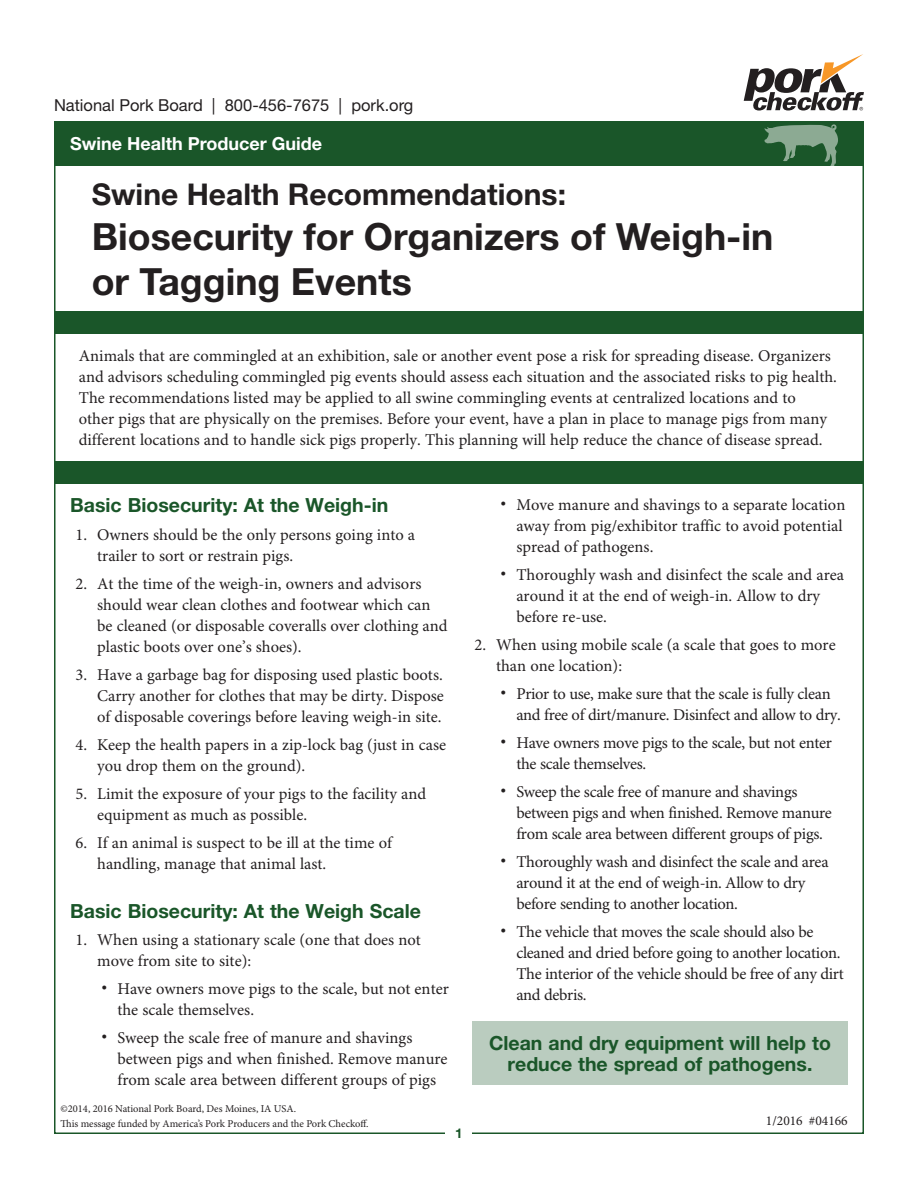
<style>
.page{position:relative;width:918px;height:1188px;background:#fff}
.page>*{position:absolute;margin:0;border:0;box-sizing:border-box;transform-origin:0 0}
.t1{font:700 37.5px/45px "Helvetica Neue LT Std";color:#231f20}
.t2{font:700 30px "Helvetica Neue LT Std";color:#231f20}
.t3{font:700 19.5px/21px "Helvetica Neue LT Std";color:#1a5629;text-align:center}
.t4{font:700 18px "Helvetica Neue LT Std";color:#fff}
.t5{font:16.5px/21px "Minion Pro";color:#231f20}
.t6{font:16.5px/21px "Minion Pro";letter-spacing:-.02em;color:#231f20}
.t7{font:16.5px "Helvetica Neue LT Std";color:#231f20}
.Body_Copy{font:13.5px "Minion Pro";color:#231f20}
.t8{font:700 13.5px "Helvetica Neue LT Std";color:#1a5629}
.t9{font:10.5px/15px "Minion Pro";letter-spacing:-.005em;color:#231f20}
.s1{font-family:"Helvetica";font-size:18px}
</style>
<div class="page">
<div style="left:41px;top:48px;width:836px;height:74px;background:#fff;border:2px solid #fff"></div>
<div style="left:54px;top:122px;width:810px;height:44px;background:#1a5629"></div>
<svg style="left:744px;top:54px;width:120px;height:57px"></svg>
<svg style="left:764px;top:124px;width:74px;height:42px"></svg>
<div style="left:54px;top:311px;width:810px;height:22px;background:#1a5629"></div>
<div style="left:54px;top:461px;width:810px;height:22px;background:#1a5629"></div>
<div style="left:472px;top:1022px;width:376px;height:63px;background:#baccbf"></div>
<p class="t7" style="left:54px;top:95px;width:361px">National Pork Board | 800-456-7675 | pork.org</p>
<p class="t4" style="left:70px;top:133px;width:253px">Swine Health Producer Guide</p>
<p class="t2" style="left:92px;top:175px;width:476px">Swine Health Recommendations:</p>
<p class="t1" style="left:92px;top:213px;width:683px">Biosecurity for Organizers of Weigh-in or Tagging Events</p>
<p class="t5" style="left:79px;top:346px;width:760px">Animals that are commingled at an exhibition, sale or another event pose a risk for spreading disease. Organizers and advisors scheduling commingled pig events should assess each situation and the associated risks to pig health.<br>The recommendations listed may be applied to all swine commingling events at centralized locations and to<br>other pigs that are physically on the premises. Before your event, have a plan in place to manage pigs from many different locations and to handle sick pigs properly. This planning will help reduce the chance of disease spread.</p>
<p class="t3" style="left:70px;top:494px;width:320px">Basic Biosecurity: At the Weigh-in</p>
<p class="t5" style="left:97px;top:524px;width:319px;text-indent:-22px">1. Owners should be the only persons going into a trailer to sort or restrain pigs.</p>
<p class="t5" style="left:97px;top:573px;width:352px;text-indent:-22px">2. At the time of the weigh-in, owners and advisors should wear clean clothes and footwear which can be cleaned (or disposable coveralls over clothing and plastic boots over one’s shoes).</p>
<p class="t5" style="left:97px;top:664px;width:348px;text-align:justify;text-indent:-22px">3. Have a garbage bag for disposing used plastic boots.<br>Carry another for clothes that may be dirty. Dispose of disposable coverings before leaving weigh-in site.</p>
<p class="t5" style="left:97px;top:735px;width:350px;text-indent:-22px">4. Keep the health papers in a zip-lock bag (just in case you drop them on the ground).</p>
<p class="t5" style="left:97px;top:784px;width:331px;text-indent:-22px">5. Limit the exposure of your pigs to the facility and equipment as much as possible.</p>
<p class="t5" style="left:97px;top:833px;width:296px;text-indent:-22px">6. If an animal is suspect to be ill at the time of handling, manage that animal last.</p>
<p class="t3" style="left:70px;top:900px;width:352px">Basic Biosecurity: At the Weigh Scale</p>
<p class="t5" style="left:97px;top:930px;width:325px;text-indent:-22px">1. When using a stationary scale (one that does not move from site to site):</p>
<p class="t5" style="left:117px;top:979px;width:333px;text-indent:-16px"><span class="s1">•</span> Have owners move pigs to the scale, but not enter the scale themselves.</p>
<p class="t5" style="left:117px;top:1028px;width:332px;text-indent:-16px"><span class="s1">•</span> Sweep the scale free of manure and shavings between pigs and when finished. Remove manure from scale area between different groups of pigs</p>
<p class="t5" style="left:516px;top:495px;width:331px;text-indent:-16px"><span class="s1">•</span> Move manure and shavings to a separate location away from pig/exhibitor traffic to avoid potential spread of pathogens.</p>
<p class="t5" style="left:516px;top:565px;width:329px;text-indent:-16px"><span class="s1">•</span> Thoroughly wash and disinfect the scale and area around it at the end of weigh-in. Allow to dry before re-use.</p>
<p class="t5" style="left:496px;top:635px;width:341px;text-indent:-22px">2. When using mobile scale (a scale that goes to more than one location):</p>
<p class="t6" style="left:516px;top:684px;width:326px;text-indent:-16px"><span class="s1">•</span> Prior to use, make sure that the scale is fully clean and free of dirt/manure. Disinfect and allow to dry.</p>
<p class="t6" style="left:516px;top:733px;width:317px;text-indent:-16px"><span class="s1">•</span> Have owners move pigs to the scale, but not enter the scale themselves.</p>
<p class="t6" style="left:516px;top:782px;width:317px;text-indent:-16px"><span class="s1">•</span> Sweep the scale free of manure and shavings between pigs and when finished. Remove manure from scale area between different groups of pigs.</p>
<p class="t6" style="left:516px;top:852px;width:314px;text-indent:-16px"><span class="s1">•</span> Thoroughly wash and disinfect the scale and area around it at the end of weigh-in. Allow to dry before sending to another location.</p>
<p class="t6" style="left:516px;top:922px;width:329px;text-indent:-16px"><span class="s1">•</span> The vehicle that moves the scale should also be cleaned and dried before going to another location.<br>The interior of the vehicle should be free of any dirt and debris.</p>
<p class="t3" style="left:489px;top:1032px;width:343px">Clean and dry equipment will help to reduce the spread of pathogens.</p>
<p class="t9" style="left:60px;top:1101px;width:310px">©2014, 2016 National Pork Board, Des Moines, IA USA.<br>This message funded by America’s Pork Producers and the Pork Checkoff.</p>
<p class="Body_Copy" style="left:766px;top:1113px;width:83px">1/2016 #04166</p>
<p class="t8" style="left:455px;top:1125px;width:9px">1</p>
</div>
